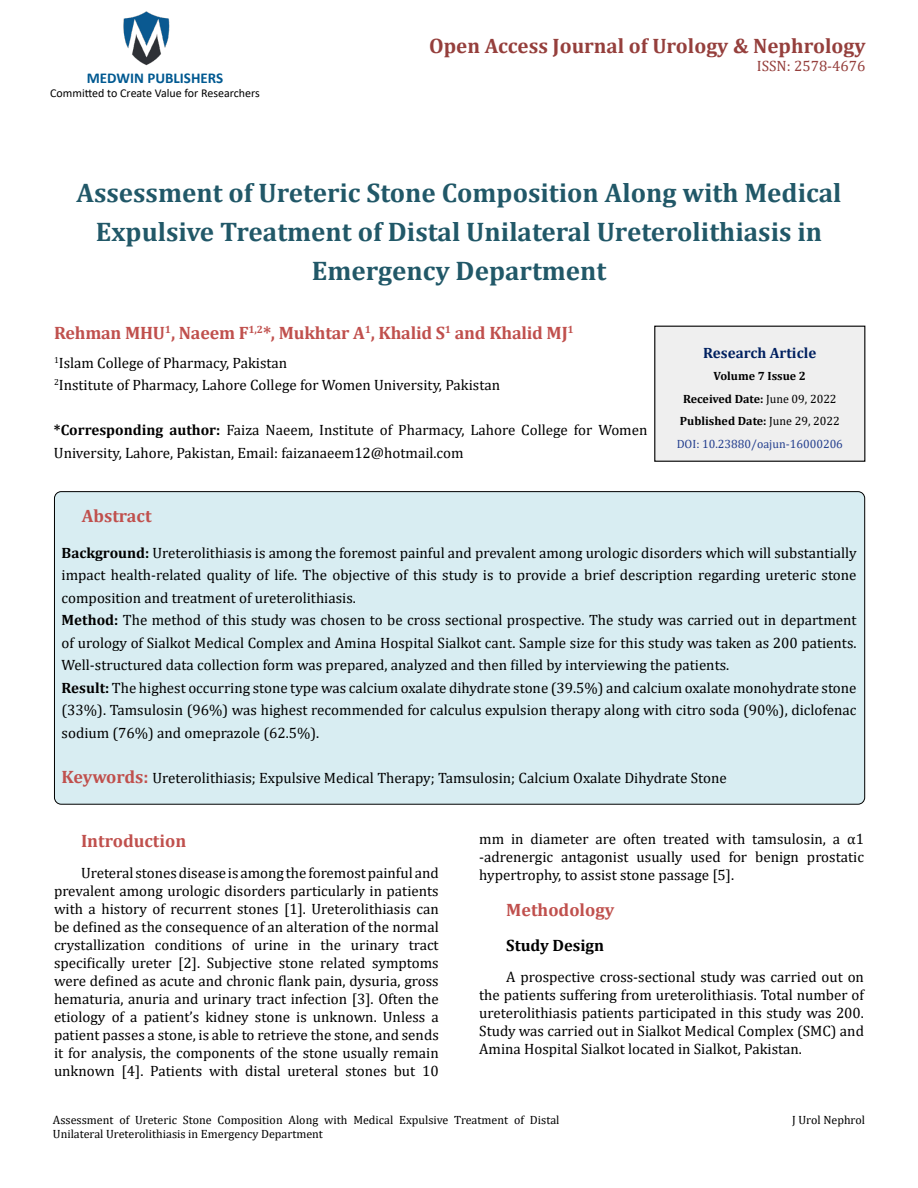
<style>
.page{position:relative;width:918px;height:1188px;background:#fff}
.page>*{position:absolute;margin:0;border:0;box-sizing:border-box;transform-origin:0 0}
.t1{font:700 27px/39px "Cambria";color:#215868;text-align:center}
.t2{font:700 21px "Cambria";color:#953f3c}
.t3{font:700 18px "Cambria";letter-spacing:-.01em;color:#c0504d}
.t4{font:700 16.5px "Cambria";color:#000}
.t5{font:15px/18px "Cambria";color:#000}
.t6{font:700 15px "Calibri";color:#005991}
.t7{font:700 15px "Cambria";color:#002060}
.t8{font:15px "Cambria";color:#953f3c}
.t9{font:12px/14.4px "Cambria";color:#000}
.t10{font:700 12px/22.5px "Cambria";color:#000;text-align:center}
.t11{font:12px "Calibri";color:#000}
.s1{font-weight:700}
.s2{font-weight:400}
.s3{font-weight:400;color:#25408f}
.s4{font-weight:700;font-size:18px;color:#c0504d}
</style>
<div class="page">
<img style="left:123px;top:11px;width:47px;height:55px">
<div style="left:655px;top:326px;width:210px;height:135px;background:#efefef"></div>
<div style="left:654px;top:326px;width:211px;height:136px;border:1px solid #000"></div>
<div style="left:54px;top:492px;width:811px;height:312px;background:#d8edf2;border-radius:7px"></div>
<p class="t6" style="left:87px;top:67px;width:138px">MEDWIN PUBLISHERS</p>
<p class="t11" style="left:50px;top:85px;width:211px">Committed to Create Value for Researchers</p>
<h2 class="t2" style="left:429px;top:31px;width:438px">Open Access Journal of Urology &amp; Nephrology</h2>
<p class="t8" style="left:757px;top:57px;width:110px">ISSN: 2578-4676</p>
<h1 class="t1" style="left:76px;top:172px;width:767px">Assessment of Ureteric Stone Composition Along with Medical<br>Expulsive Treatment of Distal Unilateral Ureterolithiasis in<br>Emergency Department</h1>
<p class="t3" style="left:54px;top:320px;width:521px">Rehman MHU<sup>1</sup>, Naeem F<sup>1,2</sup>*, Mukhtar A<sup>1</sup>, Khalid S<sup>1</sup> and Khalid MJ<sup>1</sup></p>
<p class="t5" style="left:54px;top:351px;width:448px;line-height:22.5px"><sup>1</sup>Islam College of Pharmacy, Pakistan<br><sup>2</sup>Institute of Pharmacy, Lahore College for Women University, Pakistan</p>
<p class="t5" style="left:54px;top:419px;width:595px;line-height:22.5px"><span class="s1">*Corresponding author:</span> Faiza Naeem, Institute of Pharmacy, Lahore College for Women<br>University, Lahore, Pakistan, Email: faizanaeem12@hotmail.com</p>
<p class="t7" style="left:703px;top:342px;width:114px">Research Article</p>
<p class="t10" style="left:677px;top:365px;width:168px">Volume 7 Issue 2<br>Received Date: <span class="s2">June 09, 2022<br></span>Published Date: <span class="s2">June 29, 2022<br></span><span class="s3">DOI: 10.23880/oajun-16000206</span></p>
<p class="t3" style="left:82px;top:503px;width:71px">Abstract</p>
<p class="t5" style="left:62px;top:541px;width:797px;line-height:22.5px"><span class="s1">Background:</span> Ureterolithiasis is among the foremost painful and prevalent among urologic disorders which will substantially impact health-related quality of life. The objective of this study is to provide a brief description regarding ureteric stone composition and treatment of ureterolithiasis.<br><span class="s1">Method:</span> The method of this study was chosen to be cross sectional prospective. The study was carried out in department of urology of Sialkot Medical Complex and Amina Hospital Sialkot cant. Sample size for this study was taken as 200 patients.<br>Well-structured data collection form was prepared, analyzed and then filled by interviewing the patients.<br><span class="s1">Result:</span> The highest occurring stone type was calcium oxalate dihydrate stone (39.5%) and calcium oxalate monohydrate stone (33%). Tamsulosin (96%) was highest recommended for calculus expulsion therapy along with citro soda (90%), diclofenac sodium (76%) and omeprazole (62.5%).</p>
<p class="t5" style="left:62px;top:768px;width:667px"><span class="s4">Keywords:</span> Ureterolithiasis; Expulsive Medical Therapy; Tamsulosin; Calcium Oxalate Dihydrate Stone</p>
<p class="t3" style="left:81px;top:828px;width:107px">Introduction</p>
<p class="t5" style="left:54px;top:864px;width:386px;text-align:justify;text-indent:27px">Ureteral stones disease is among the foremost painful and prevalent among urologic disorders particularly in patients with a history of recurrent stones [1]. Ureterolithiasis can be defined as the consequence of an alteration of the normal crystallization conditions of urine in the urinary tract specifically ureter [2]. Subjective stone related symptoms were defined as acute and chronic flank pain, dysuria, gross hematuria, anuria and urinary tract infection [3]. Often the etiology of a patient’s kidney stone is unknown. Unless a patient passes a stone, is able to retrieve the stone, and sends it for analysis, the components of the stone usually remain unknown [4]. Patients with distal ureteral stones but 10</p>
<p class="t5" style="left:479px;top:830px;width:386px;text-align:justify">mm in diameter are often treated with tamsulosin, a α1 -adrenergic antagonist usually used for benign prostatic hypertrophy, to assist stone passage [5].</p>
<p class="t3" style="left:506px;top:898px;width:110px">Methodology</p>
<p class="t4" style="left:506px;top:934px;width:99px">Study Design</p>
<p class="t5" style="left:479px;top:968px;width:386px;text-align:justify;text-indent:27px">A prospective cross-sectional study was carried out on the patients suffering from ureterolithiasis. Total number of ureterolithiasis patients participated in this study was 200.<br>Study was carried out in Sialkot Medical Complex (SMC) and Amina Hospital Sialkot located in Sialkot, Pakistan.</p>
<p class="t9" style="left:53px;top:1113px;width:508px">Assessment of Ureteric Stone Composition Along with Medical Expulsive Treatment of Distal<br>Unilateral Ureterolithiasis in Emergency Department</p>
<p class="t9" style="left:792px;top:1113px;width:74px">J Urol Nephrol</p>
</div>
